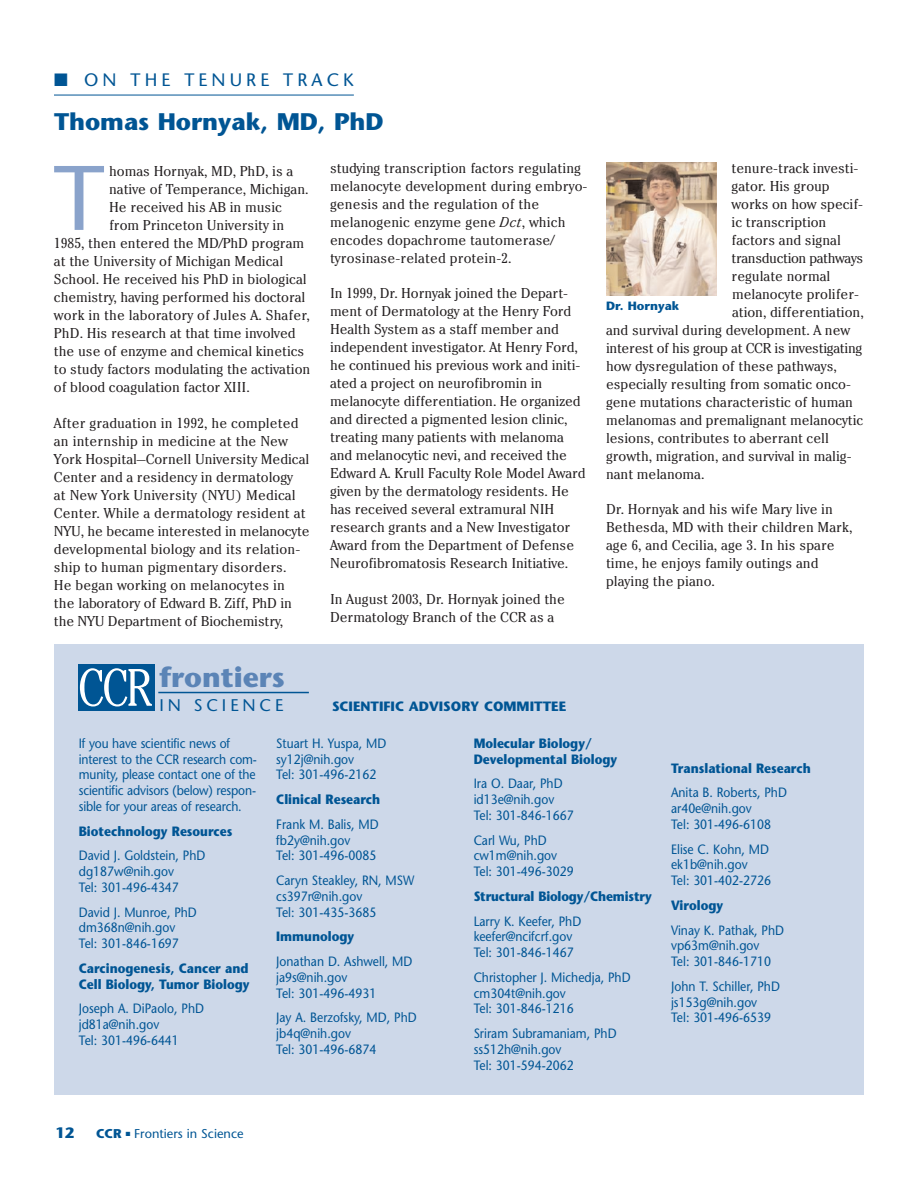
<style>
.page{position:relative;width:918px;height:1188px;background:#fff}
.page>*{position:absolute;margin:0;border:0;box-sizing:border-box;transform-origin:0 0}
.t1{font:91.35px "Stone Sans";color:#8aa3cb}
.t2{font:700 28.2px "Stone Sans";color:#5b84b6}
.t3{font:700 24px "Stone Sans";color:#005594}
.t4{font:18px "Stone Sans";letter-spacing:.23em;color:#005594}
.t5{font:16.8px "Stone Sans";letter-spacing:.23em;color:#005594}
.t6{font:700 15px "Stone Sans";color:#005594}
.t7{font:300 condensed 14.25px/18px "Cheltenham";letter-spacing:-.005em;color:#231f20;scale:1.24 1}
.t8{font:300 condensed 14.25px "Cheltenham";letter-spacing:-.025em;color:#231f20;scale:1.24 1}
.t9{font:13.5px/15.8px "Stone Sans";color:#005594;scale:.9 1}
.t10{font:700 13.5px/15.8px "Stone Sans";color:#005594;scale:.9 1}
.t11{font:700 13.5px "Stone Sans";color:#005594}
.t12{font:12.75px "Stone Sans";color:#005594}
.t13{font:700 12px "Stone Sans";color:#005594}
.s1{font-style:italic}
.s2{font-family:"Cheltenham";font-weight:300;font-stretch:condensed;font-size:52.5px;color:#fff}
.s3{font-weight:700}
</style>
<div class="page">
<hr style="left:54px;top:95px;width:300px;height:1px;background:#005594">
<img style="left:606px;top:163px;width:111px;height:132px">
<div style="left:54px;top:645px;width:810px;height:450px;background:#cdd8e9"></div>
<hr style="left:158px;top:692px;width:151px;height:1px;background:#005594">
<div style="left:78px;top:664px;width:76px;height:47px;background:#005594"></div>
<p class="t4" style="left:54px;top:72px;width:301px">■ ON THE TENURE TRACK</p>
<h3 class="t3" style="left:54px;top:113px;width:331px">Thomas Hornyak, MD, PhD</h3>
<h1 class="t1" style="left:54px;top:163px;width:52px">T</h1>
<p class="t7" style="left:109px;top:163px;width:150px">homas Hornyak, MD, PhD, is a</p>
<p class="t7" style="left:330px;top:160px;width:209px">studying transcription factors regulating melanocyte development during embryo&shy;genesis and the regulation of the melanogenic enzyme gene <span class="s1">Dct</span>, which encodes dopachrome tautomerase/ tyrosinase-related protein-2.</p>
<p class="t7" style="left:330px;top:286px;width:208px">In 1999, Dr. Hornyak joined the Depart&shy;ment of Dermatology at the Henry Ford Health System as a staff member and independent investigator. At Henry Ford, he continued his previous work and initi&shy;ated a project on neurofibromin in melanocyte differentiation. He organized and directed a pigmented lesion clinic, treating many patients with melanoma and melanocytic nevi, and received the Edward A. Krull Faculty Role Model Award given by the dermatology residents. He has received several extramural NIH research grants and a New Investigator Award from the Department of Defense Neurofibromatosis Research Initiative.</p>
<p class="t7" style="left:330px;top:592px;width:191px">In August 2003, Dr. Hornyak joined the<br>Dermatology Branch of the CCR as a</p>
<p class="t7" style="left:109px;top:181px;width:162px">native of Temperance, Michigan.</p>
<p class="t7" style="left:109px;top:199px;width:141px">He received his AB in music</p>
<p class="t7" style="left:109px;top:217px;width:143px">from Princeton University in</p>
<p class="t7" style="left:54px;top:235px;width:203px">1985, then entered the MD/PhD program</p>
<p class="t7" style="left:54px;top:253px;width:186px">at the University of Michigan Medical</p>
<p class="t7" style="left:54px;top:271px;width:205px">School. He received his PhD in biological</p>
<p class="t7" style="left:54px;top:289px;width:204px">chemistry, having performed his doctoral</p>
<p class="t7" style="left:54px;top:307px;width:208px">work in the laboratory of Jules A. Shafer,</p>
<p class="t7" style="left:54px;top:325px;width:196px">PhD. His research at that time involved</p>
<p class="t7" style="left:54px;top:343px;width:204px">the use of enzyme and chemical kinetics</p>
<p class="t7" style="left:54px;top:361px;width:208px">to study factors modulating the activation</p>
<p class="t7" style="left:54px;top:379px;width:159px">of blood coagulation factor XIII.</p>
<p class="t7" style="left:54px;top:415px;width:208px">After graduation in 1992, he completed an internship in medicine at the New York Hospital–Cornell University Medical Center and a residency in dermatology<br>at New York University (NYU) Medical Center. While a dermatology resident at NYU, he became interested in melanocyte developmental biology and its relation&shy;ship to human pigmentary disorders.<br>He began working on melanocytes in<br>the laboratory of Edward B. Ziff, PhD in the NYU Department of Biochemistry,</p>
<p class="t7" style="left:732px;top:160px;width:104px">tenure-track investi-</p>
<p class="t7" style="left:732px;top:178px;width:81px">gator. His group</p>
<p class="t7" style="left:732px;top:196px;width:108px">works on how specif-</p>
<p class="t7" style="left:732px;top:214px;width:78px">ic transcription</p>
<p class="t7" style="left:732px;top:232px;width:90px">factors and signal</p>
<p class="t8" style="left:732px;top:253px;width:108px">transduction pathways</p>
<p class="t7" style="left:732px;top:268px;width:81px">regulate normal</p>
<p class="t7" style="left:732px;top:286px;width:104px">melanocyte prolifer-</p>
<p class="t7" style="left:732px;top:304px;width:108px">ation, differentiation,</p>
<p class="t7" style="left:606px;top:322px;width:199px">and survival during development. A new</p>
<p class="t7" style="left:606px;top:340px;width:208px">interest of his group at CCR is investigating</p>
<p class="t7" style="left:606px;top:358px;width:188px">how dysregulation of these pathways,</p>
<p class="t7" style="left:606px;top:376px;width:199px">especially resulting from somatic onco-</p>
<p class="t7" style="left:606px;top:394px;width:201px">gene mutations characteristic of human</p>
<p class="t7" style="left:606px;top:412px;width:209px">melanomas and premalignant melanocytic</p>
<p class="t7" style="left:606px;top:430px;width:181px">lesions, contributes to aberrant cell</p>
<p class="t7" style="left:606px;top:448px;width:200px">growth, migration, and survival in malig-</p>
<p class="t7" style="left:606px;top:466px;width:81px">nant melanoma.</p>
<p class="t7" style="left:606px;top:502px;width:200px">Dr. Hornyak and his wife Mary live in<br>Bethesda, MD with their children Mark, age 6, and Cecilia, age 3. In his spare time, he enjoys family outings and playing the piano.</p>
<p class="t13" style="left:606px;top:301px;width:75px">Dr. Hornyak</p>
<h2 class="t2" style="left:78px;top:667px;width:208px"><span class="s2">CCR</span> frontiers</h2>
<p class="t5" style="left:159px;top:698px;width:126px">IN SCIENCE</p>
<p class="t11" style="left:332px;top:701px;width:236px">SCIENTIFIC ADVISORY COMMITTEE</p>
<p class="t9" style="left:79px;top:737px;width:200px">If you have scientific news of interest to the CCR research com&shy;munity, please contact one of the scientific advisors (below) respon&shy;sible for your areas of research.</p>
<p class="t10" style="left:79px;top:824px;width:172px">Biotechnology Resources</p>
<p class="t9" style="left:79px;top:849px;width:142px">David J. Goldstein, PhD dg187w@nih.gov<br>Tel: 301-496-4347</p>
<p class="t9" style="left:79px;top:905px;width:133px">David J. Munroe, PhD dm368n@nih.gov<br>Tel: 301-846-1697</p>
<p class="t10" style="left:79px;top:962px;width:191px">Carcinogenesis, Cancer and<br>Cell Biology, Tumor Biology</p>
<p class="t9" style="left:79px;top:1002px;width:141px">Joseph A. DiPaolo, PhD jd81a@nih.gov<br>Tel: 301-496-6441</p>
<p class="t10" style="left:474px;top:737px;width:161px">Molecular Biology/<br>Developmental Biology</p>
<p class="t9" style="left:474px;top:777px;width:113px">Ira O. Daar, PhD id13e@nih.gov<br>Tel: 301-846-1667</p>
<p class="t9" style="left:474px;top:833px;width:113px">Carl Wu, PhD cw1m@nih.gov<br>Tel: 301-496-3029</p>
<p class="t10" style="left:474px;top:890px;width:199px">Structural Biology/Chemistry</p>
<p class="t9" style="left:474px;top:914px;width:121px">Larry K. Keefer, PhD keefer@ncifcrf.gov<br>Tel: 301-846-1467</p>
<p class="t9" style="left:474px;top:971px;width:176px">Christopher J. Michedja, PhD cm304t@nih.gov<br>Tel: 301-846-1216</p>
<p class="t9" style="left:474px;top:1027px;width:160px">Sriram Subramaniam, PhD ss512h@nih.gov<br>Tel: 301-594-2062</p>
<p class="t9" style="left:276px;top:737px;width:124px">Stuart H. Yuspa, MD sy12j@nih.gov<br>Tel: 301-496-2162</p>
<p class="t10" style="left:276px;top:793px;width:117px">Clinical Research</p>
<p class="t9" style="left:276px;top:818px;width:115px">Frank M. Balis, MD fb2y@nih.gov<br>Tel: 301-496-0085</p>
<p class="t9" style="left:276px;top:874px;width:155px">Caryn Steakley, RN, MSW cs397r@nih.gov<br>Tel: 301-435-3685</p>
<p class="t10" style="left:276px;top:930px;width:88px">Immunology</p>
<p class="t9" style="left:276px;top:955px;width:153px">Jonathan D. Ashwell, MD ja9s@nih.gov<br>Tel: 301-496-4931</p>
<p class="t9" style="left:276px;top:1011px;width:158px">Jay A. Berzofsky, MD, PhD jb4q@nih.gov<br>Tel: 301-496-6874</p>
<p class="t10" style="left:671px;top:761px;width:157px">Translational Research</p>
<p class="t9" style="left:671px;top:786px;width:130px">Anita B. Roberts, PhD ar40e@nih.gov<br>Tel: 301-496-6108</p>
<p class="t9" style="left:671px;top:842px;width:113px">Elise C. Kohn, MD ek1b@nih.gov<br>Tel: 301-402-2726</p>
<p class="t10" style="left:671px;top:899px;width:60px">Virology</p>
<p class="t9" style="left:671px;top:923px;width:127px">Vinay K. Pathak, PhD vp63m@nih.gov<br>Tel: 301-846-1710</p>
<p class="t9" style="left:671px;top:980px;width:123px">John T. Schiller, PhD js153g@nih.gov<br>Tel: 301-496-6539</p>
<p class="t6" style="left:56px;top:1126px;width:20px">12</p>
<p class="t12" style="left:96px;top:1128px;width:149px"><span class="s3">CCR</span> ■ Frontiers in Science</p>
</div>
